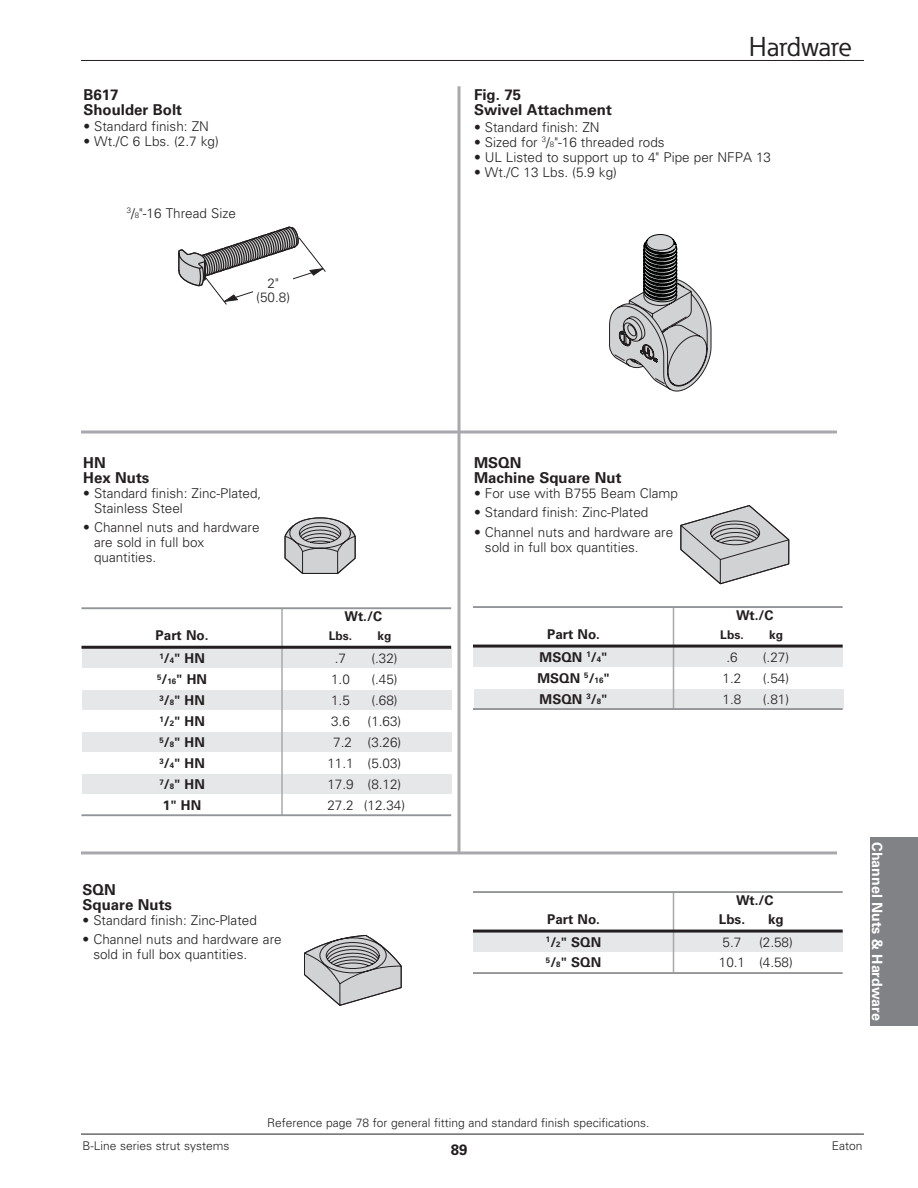
<style>
.page{position:relative;width:918px;height:1188px;background:#fff}
.page>*{position:absolute;margin:0;border:0;box-sizing:border-box;transform-origin:0 0}
.t1{font:27px "Eaton";color:#231f20}
.t2{font:700 15px "Univers LT Std";color:#231f20}
.t3{font:700 14.25px "Univers LT Std";color:#fff}
.t4{font:300 13.5px/15px "Univers LT Std";color:#231f20}
.t5{font:700 13.5px "Univers LT Std";color:#231f20}
.t6{font:300 12px "Univers LT Std";color:#231f20}
.t7{font:700 12px "Univers LT Std";color:#231f20}
.s1{font-size:7.8px}
</style>
<div class="page">
<div style="left:82px;top:648px;width:369px;height:20px;background:#e6e7e9"></div>
<div style="left:82px;top:690px;width:370px;height:19px;background:#e6e7e9"></div>
<div style="left:82px;top:732px;width:369px;height:19px;background:#e6e7e9"></div>
<div style="left:82px;top:774px;width:369px;height:20px;background:#e6e7e9"></div>
<hr style="left:281px;top:608px;width:2px;height:207px;background:#a8a9ad">
<div style="left:473px;top:647px;width:370px;height:19px;background:#e6e7e9"></div>
<div style="left:474px;top:689px;width:369px;height:20px;background:#e6e7e9"></div>
<hr style="left:673px;top:607px;width:1px;height:102px;background:#a8a9ad">
<div style="left:473px;top:932px;width:370px;height:19px;background:#e6e7e9"></div>
<hr style="left:673px;top:892px;width:1px;height:80px;background:#a8a9ad">
<div style="left:871px;top:837px;width:47px;height:189px;background:#808285"></div>
<hr style="left:81px;top:851px;width:756px;height:3px;background:#a8a9ad">
<svg style="left:81px;top:430px;width:756px;height:4px;background:#bdbdc0"></svg>
<hr style="left:458px;top:86px;width:2px;height:767px;background:#a8a9ad">
<svg style="left:284px;top:517px;width:72px;height:57px;background:#b8b8ba"></svg>
<hr style="left:81px;top:646px;width:370px;height:3px;background:#231f20">
<hr style="left:81px;top:607px;width:370px;height:2px;background:#939598">
<hr style="left:81px;top:814px;width:370px;height:2px;background:#939598">
<svg style="left:680px;top:505px;width:110px;height:80px"></svg>
<svg style="left:304px;top:934px;width:98px;height:72px"></svg>
<svg style="left:178px;top:226px;width:148px;height:79px"></svg>
<div style="left:254px;top:272px;width:39px;height:36px;background:#fff"></div>
<svg style="left:609px;top:234px;width:103px;height:158px"></svg>
<hr style="left:81px;top:60px;width:783px;height:1px;background:#231f20">
<hr style="left:473px;top:645px;width:370px;height:3px;background:#231f20">
<hr style="left:473px;top:606px;width:370px;height:2px;background:#939598">
<hr style="left:473px;top:708px;width:370px;height:2px;background:#939598">
<hr style="left:473px;top:930px;width:370px;height:3px;background:#231f20">
<hr style="left:473px;top:891px;width:370px;height:2px;background:#939598">
<hr style="left:473px;top:972px;width:370px;height:2px;background:#939598">
<hr style="left:81px;top:1134px;width:783px;height:1px;background:#231f20">
<p class="t2" style="left:83px;top:85px;width:37px">B617</p>
<p class="t2" style="left:83px;top:100px;width:100px">Shoulder Bolt</p>
<p class="t4" style="left:83px;top:119px;width:127px">• Standard finish: ZN</p>
<p class="t4" style="left:83px;top:134px;width:137px">• Wt./C 6 Lbs. (2.7 kg)</p>
<p class="t4" style="left:127px;top:206px;width:111px"><sup>3</sup>/<span class="s1">8</span>"-16 Thread Size</p>
<p class="t4" style="left:268px;top:275px;width:13px">2"</p>
<p class="t4" style="left:256px;top:290px;width:35px">(50.8)</p>
<p class="t1" style="left:749px;top:30px;width:105px">Hardware</p>
<p class="t2" style="left:474px;top:86px;width:49px">Fig. 75</p>
<p class="t2" style="left:474px;top:101px;width:139px">Swivel Attachment</p>
<p class="t4" style="left:474px;top:119px;width:127px">• Standard finish: ZN</p>
<p class="t4" style="left:474px;top:134px;width:192px">• Sized for <sup>3</sup>/<span class="s1">8</span>"-16 threaded rods</p>
<p class="t4" style="left:474px;top:149px;width:299px">• UL Listed to support up to 4" Pipe per NFPA 13</p>
<p class="t4" style="left:474px;top:164px;width:144px">• Wt./C 13 Lbs. (5.9 kg)</p>
<p class="t2" style="left:83px;top:454px;width:24px">HN</p>
<p class="t2" style="left:83px;top:469px;width:68px">Hex Nuts</p>
<p class="t4" style="left:94px;top:485px;width:169px;text-indent:-11px">• Standard finish: Zinc-Plated,<br>Stainless Steel</p>
<p class="t4" style="left:94px;top:520px;width:167px;text-indent:-11px">• Channel nuts and hardware are sold in full box quantities.</p>
<p class="t5" style="left:345px;top:609px;width:39px">Wt./C</p>
<p class="t5" style="left:156px;top:628px;width:54px">Part No.</p>
<p class="t7" style="left:329px;top:629px;width:25px">Lbs.</p>
<p class="t7" style="left:378px;top:629px;width:16px">kg</p>
<p class="t5" style="left:159px;top:650px;width:47px"><sup>1</sup>/<span class="s1">4</span>" HN</p>
<p class="t4" style="left:335px;top:651px;width:13px">.7</p>
<p class="t4" style="left:371px;top:651px;width:28px">(.32)</p>
<p class="t5" style="left:157px;top:671px;width:51px"><sup>5</sup>/<span class="s1">16</span>" HN</p>
<p class="t4" style="left:331px;top:672px;width:20px">1.0</p>
<p class="t4" style="left:371px;top:672px;width:28px">(.45)</p>
<p class="t5" style="left:159px;top:692px;width:47px"><sup>3</sup>/<span class="s1">8</span>" HN</p>
<p class="t4" style="left:331px;top:693px;width:20px">1.5</p>
<p class="t4" style="left:371px;top:693px;width:28px">(.68)</p>
<p class="t5" style="left:159px;top:713px;width:47px"><sup>1</sup>/<span class="s1">2</span>" HN</p>
<p class="t4" style="left:331px;top:714px;width:20px">3.6</p>
<p class="t4" style="left:368px;top:714px;width:35px">(1.63)</p>
<p class="t5" style="left:159px;top:734px;width:47px"><sup>5</sup>/<span class="s1">8</span>" HN</p>
<p class="t4" style="left:333px;top:735px;width:70px">7.2 (3.26)</p>
<p class="t5" style="left:159px;top:755px;width:47px"><sup>3</sup>/<span class="s1">4</span>" HN</p>
<p class="t4" style="left:327px;top:756px;width:76px">11.1 (5.03)</p>
<p class="t5" style="left:159px;top:776px;width:47px"><sup>7</sup>/<span class="s1">8</span>" HN</p>
<p class="t4" style="left:327px;top:777px;width:76px">17.9 (8.12)</p>
<p class="t5" style="left:163px;top:797px;width:40px">1" HN</p>
<p class="t4" style="left:327px;top:798px;width:79px">27.2 (12.34)</p>
<p class="t2" style="left:82px;top:881px;width:35px">SQN</p>
<p class="t2" style="left:82px;top:896px;width:91px">Square Nuts</p>
<p class="t4" style="left:82px;top:913px;width:176px">• Standard finish: Zinc-Plated</p>
<p class="t4" style="left:93px;top:932px;width:190px;text-indent:-11px">• Channel nuts and hardware are sold in full box quantities.</p>
<p class="t2" style="left:474px;top:454px;width:49px">MSQN</p>
<p class="t2" style="left:474px;top:469px;width:149px">Machine Square Nut</p>
<p class="t4" style="left:474px;top:485px;width:206px">• For use with B755 Beam Clamp</p>
<p class="t4" style="left:474px;top:505px;width:176px">• Standard finish: Zinc-Plated</p>
<p class="t4" style="left:485px;top:524px;width:190px;text-indent:-11px">• Channel nuts and hardware are sold in full box quantities.</p>
<p class="t5" style="left:736px;top:608px;width:39px">Wt./C</p>
<p class="t5" style="left:547px;top:626px;width:54px">Part No.</p>
<p class="t7" style="left:720px;top:627px;width:25px">Lbs.</p>
<p class="t7" style="left:769px;top:627px;width:16px">kg</p>
<p class="t5" style="left:540px;top:649px;width:69px">MSQN <sup>1</sup>/<span class="s1">4</span>"</p>
<p class="t4" style="left:726px;top:650px;width:13px">.6</p>
<p class="t4" style="left:763px;top:650px;width:28px">(.27)</p>
<p class="t5" style="left:537px;top:670px;width:74px">MSQN <sup>5</sup>/<span class="s1">16</span>"</p>
<p class="t4" style="left:723px;top:671px;width:20px">1.2</p>
<p class="t4" style="left:763px;top:671px;width:28px">(.54)</p>
<p class="t5" style="left:540px;top:691px;width:69px">MSQN <sup>3</sup>/<span class="s1">8</span>"</p>
<p class="t4" style="left:723px;top:692px;width:20px">1.8</p>
<p class="t4" style="left:763px;top:692px;width:28px">(.81)</p>
<p class="t5" style="left:736px;top:893px;width:39px">Wt./C</p>
<p class="t5" style="left:547px;top:911px;width:54px">Part No.</p>
<p class="t5" style="left:719px;top:911px;width:28px">Lbs.</p>
<p class="t5" style="left:768px;top:911px;width:17px">kg</p>
<p class="t5" style="left:546px;top:934px;width:57px"><sup>1</sup>/<span class="s1">2</span>" SQN</p>
<p class="t4" style="left:723px;top:935px;width:20px">5.7</p>
<p class="t4" style="left:759px;top:935px;width:35px">(2.58)</p>
<p class="t5" style="left:546px;top:954px;width:57px"><sup>5</sup>/<span class="s1">8</span>" SQN</p>
<p class="t4" style="left:719px;top:955px;width:76px">10.1 (4.58)</p>
<p class="t3" style="left:886px;top:842px;width:180px;rotate:90deg">Channel Nuts &amp; Hardware</p>
<p class="t6" style="left:267px;top:1115px;width:384px">Reference page 78 for general fitting and standard finish specifications.</p>
<p class="t6" style="left:83px;top:1138px;width:149px">B-Line series strut systems</p>
<p class="t6" style="left:832px;top:1138px;width:32px">Eaton</p>
<p class="t2" style="left:451px;top:1141px;width:18px">89</p>
</div>
